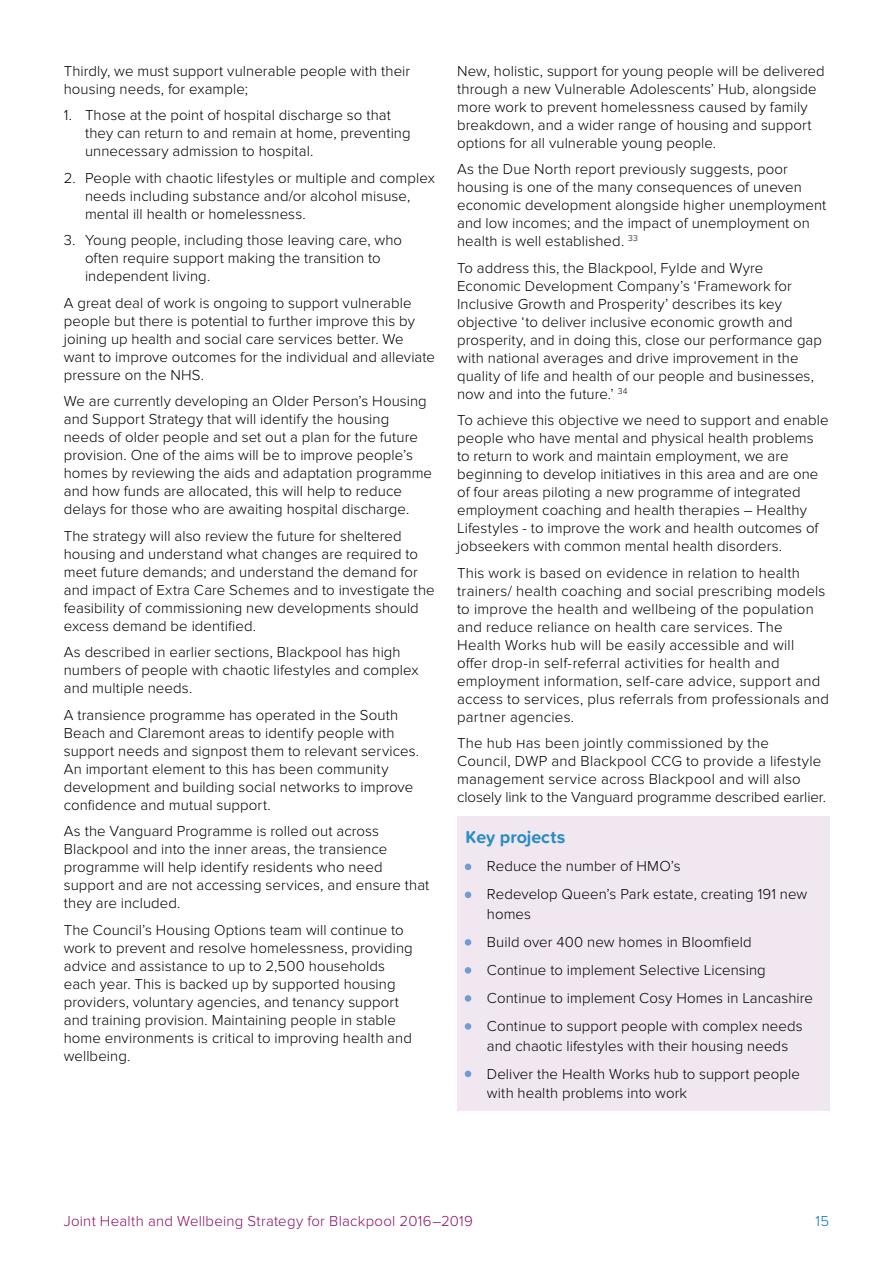
<style>
.page{position:relative;width:893px;height:1263px;background:#fff}
.page>*{position:absolute;margin:0;border:0;box-sizing:border-box;transform-origin:0 0}
.t1{font:700 18px "Proxima Nova Soft";letter-spacing:-.005em;color:#288dc1}
.t2{font:300 15px/18px "Proxima Nova";letter-spacing:.005em;color:#000}
.t3{font:300 15px "Proxima Nova";letter-spacing:.015em;color:#8b0e68}
.t4{font:300 15px "Proxima Nova";color:#0079bd}
.s1{font-weight:900;font-size:13.5px;color:#719dd2}
</style>
<div class="page">
<div style="left:457px;top:817px;width:372px;height:294px;background:#f1e7f1"></div>
<svg style="left:465px;top:864px;width:6px;height:6px"></svg>
<svg style="left:465px;top:892px;width:6px;height:6px"></svg>
<div style="left:465px;top:939px;width:6px;height:7px;border:3px solid #719dd2;border-radius:50%"></div>
<div style="left:465px;top:967px;width:6px;height:7px;border:3px solid #719dd2;border-radius:50%"></div>
<div style="left:465px;top:995px;width:6px;height:7px;border:3px solid #719dd2;border-radius:50%"></div>
<div style="left:465px;top:1023px;width:6px;height:7px;border:3px solid #719dd2;border-radius:50%"></div>
<svg style="left:465px;top:1071px;width:6px;height:6px"></svg>
<p class="t2" style="left:64px;top:62px;width:348px">Thirdly, we must support vulnerable people with their housing needs, for example;</p>
<p class="t2" style="left:85px;top:106px;width:327px;text-indent:-21px">1. Those at the point of hospital discharge so that they can return to and remain at home, preventing unnecessary admission to hospital.</p>
<p class="t2" style="left:85px;top:169px;width:351px;text-indent:-21px">2. People with chaotic lifestyles or multiple and complex needs including substance and/or alcohol misuse, mental ill health or homelessness.</p>
<p class="t2" style="left:85px;top:231px;width:319px;text-indent:-21px">3. Young people, including those leaving care, who often require support making the transition to independent living.</p>
<p class="t2" style="left:64px;top:294px;width:373px">A great deal of work is ongoing to support vulnerable people but there is potential to further improve this by joining up health and social care services better. We want to improve outcomes for the individual and alleviate pressure on the NHS.</p>
<p class="t2" style="left:64px;top:392px;width:370px">We are currently developing an Older Person’s Housing and Support Strategy that will identify the housing needs of older people and set out a plan for the future provision. One of the aims will be to improve people’s homes by reviewing the aids and adaptation programme and how funds are allocated, this will help to reduce delays for those who are awaiting hospital discharge.</p>
<p class="t2" style="left:64px;top:527px;width:372px">The strategy will also review the future for sheltered housing and understand what changes are required to meet future demands; and understand the demand for and impact of Extra Care Schemes and to investigate the feasibility of commissioning new developments should excess demand be identified.</p>
<p class="t2" style="left:64px;top:643px;width:356px">As described in earlier sections, Blackpool has high numbers of people with chaotic lifestyles and complex and multiple needs.</p>
<p class="t2" style="left:64px;top:706px;width:357px">A transience programme has operated in the South Beach and Claremont areas to identify people with support needs and signpost them to relevant services.<br>An important element to this has been community development and building social networks to improve confidence and mutual support.</p>
<p class="t2" style="left:64px;top:822px;width:367px">As the Vanguard Programme is rolled out across Blackpool and into the inner areas, the transience programme will help identify residents who need support and are not accessing services, and ensure that they are included.</p>
<p class="t2" style="left:64px;top:921px;width:351px">The Council’s Housing Options team will continue to work to prevent and resolve homelessness, providing advice and assistance to up to 2,500 households each year. This is backed up by supported housing providers, voluntary agencies, and tenancy support and training provision. Maintaining people in stable home environments is critical to improving health and wellbeing.</p>
<p class="t2" style="left:457px;top:62px;width:369px">New, holistic, support for young people will be delivered through a new Vulnerable Adolescents’ Hub, alongside more work to prevent homelessness caused by family breakdown, and a wider range of housing and support options for all vulnerable young people.</p>
<p class="t2" style="left:457px;top:160px;width:371px">As the Due North report previously suggests, poor housing is one of the many consequences of uneven economic development alongside higher unemployment and low incomes; and the impact of unemployment on health is well established. <sup>33</sup></p>
<p class="t2" style="left:457px;top:259px;width:366px">To address this, the Blackpool, Fylde and Wyre Economic Development Company’s ‘Framework for Inclusive Growth and Prosperity’ describes its key objective ‘to deliver inclusive economic growth and prosperity, and in doing this, close our performance gap with national averages and drive improvement in the quality of life and health of our people and businesses, now and into the future.’ <sup>34</sup></p>
<p class="t2" style="left:457px;top:411px;width:373px">To achieve this objective we need to support and enable people who have mental and physical health problems to return to work and maintain employment, we are beginning to develop initiatives in this area and are one of four areas piloting a new programme of integrated employment coaching and health therapies – Healthy Lifestyles - to improve the work and health outcomes of jobseekers with common mental health disorders.</p>
<p class="t2" style="left:457px;top:564px;width:374px">This work is based on evidence in relation to health trainers/ health coaching and social prescribing models to improve the health and wellbeing of the population and reduce reliance on health care services. The Health Works hub will be easily accessible and will<br>offer drop-in self-referral activities for health and employment information, self-care advice, support and access to services, plus referrals from professionals and partner agencies.</p>
<p class="t2" style="left:457px;top:734px;width:371px">The hub Has been jointly commissioned by the Council, DWP and Blackpool CCG to provide a lifestyle management service across Blackpool and will also closely link to the Vanguard programme described earlier.</p>
<p class="t1" style="left:466px;top:827px;width:101px">Key projects</p>
<p class="t2" style="left:466px;top:853px;width:343px;line-height:28px"><span class="s1">΅</span> Reduce the number of HMO’s<br><span class="s1">΅</span> Redevelop Queen’s Park estate, creating 191 new</p>
<p class="t2" style="left:466px;top:900px;width:349px;line-height:28px;text-indent:21px">homes<br><span class="s1">΅</span> Build over 400 new homes in Bloomfield<br><span class="s1">΅</span> Continue to implement Selective Licensing<br><span class="s1">΅</span> Continue to implement Cosy Homes in Lancashire <span class="s1">΅</span> Continue to support people with complex needs</p>
<p class="t2" style="left:466px;top:1032px;width:336px;line-height:28px;text-indent:21px">and chaotic lifestyles with their housing needs<br><span class="s1">΅</span> Deliver the Health Works hub to support people</p>
<p class="t2" style="left:487px;top:1084px;width:202px">with health problems into work</p>
<p class="t3" style="left:64px;top:1213px;width:411px">Joint Health and Wellbeing Strategy for Blackpool 2016–2019</p>
<p class="t4" style="left:815px;top:1213px;width:15px">15</p>
</div>
